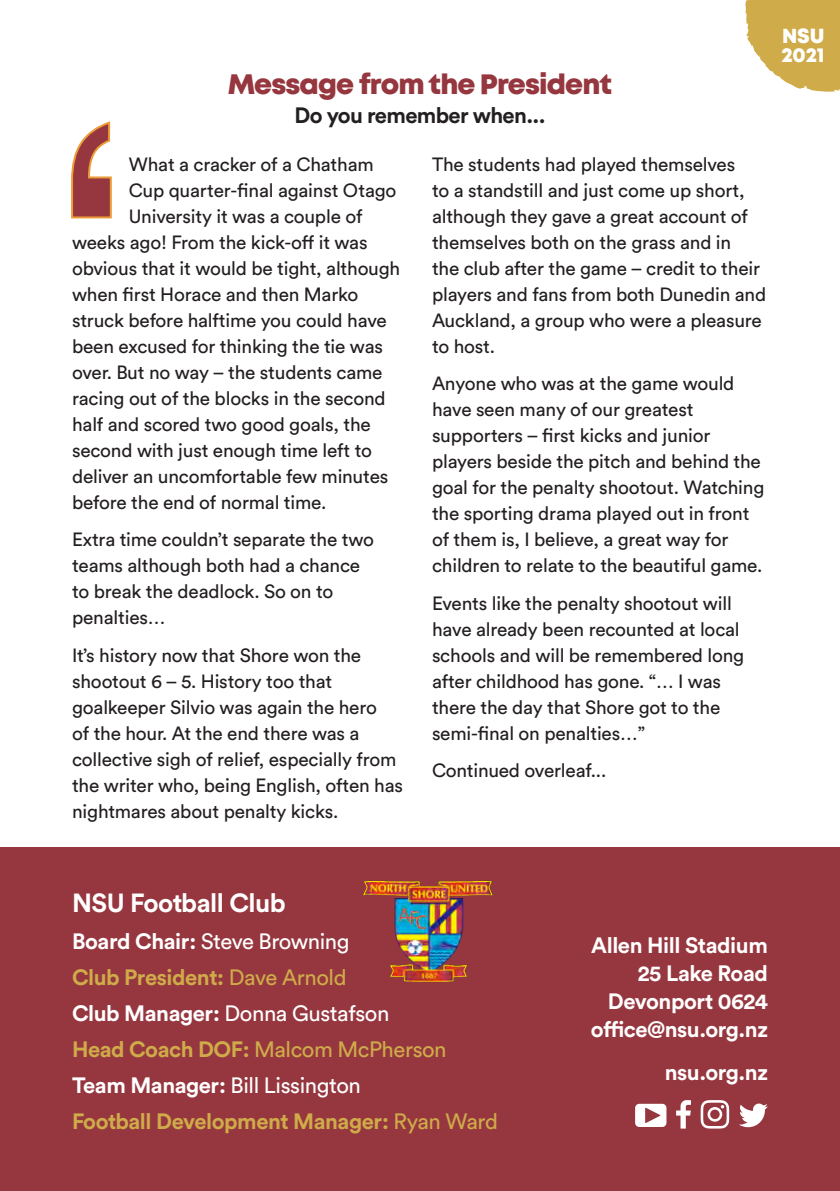
<style>
.page{position:relative;width:840px;height:1191px;background:#fff}
.page>*{position:absolute;margin:0;border:0;box-sizing:border-box;transform-origin:0 0}
.t1{font:800 28px "Mont";letter-spacing:-.03em;color:#96373f}
.t2{font:700 26px "Circular Std";letter-spacing:-.02em;color:#fff}
.t3{font:700 22px/36px "Circular Std";letter-spacing:-.02em;color:#cfab49}
.t4{font:700 22px "Circular Std";letter-spacing:-.02em;color:#fff}
.t5{font:22px "Circular Std";letter-spacing:-.02em;color:#fff}
.t6{font:22px "Circular Std";letter-spacing:-.02em;color:#cfab49}
.t7{font:700 22px "Circular Std";letter-spacing:-.03em;color:#231f20}
.t8{font:800 20.2px "Mont";letter-spacing:-.01em;color:#fff}
.Body_Copy_1{font:19px/26px "Circular Std";letter-spacing:-.01em;color:#231f20}
.s1{color:#fff}
.s2{font-weight:400;color:#fff}
.s3{font-weight:400}
.s4{font-weight:700}
</style>
<div class="page">
<div style="left:0;top:848px;width:839px;height:343px;background:#96373f"></div>
<svg style="left:745px;top:0;width:94px;height:92px"></svg>
<img style="left:363px;top:880px;width:130px;height:102px">
<svg style="left:71px;top:121px;width:41px;height:98px"></svg>
<svg style="left:739px;top:1103px;width:28px;height:24px"></svg>
<svg style="left:700px;top:1100px;width:28px;height:28px"></svg>
<svg style="left:676px;top:1100px;width:14px;height:28px"></svg>
<div style="left:634px;top:1103px;width:32px;height:24px;background:#fff;border-radius:4px"></div>
<svg style="left:645px;top:1107px;width:15px;height:16px"></svg>
<p class="t1" style="left:228px;top:71px;width:385px">Message from the President</p>
<p class="t7" style="left:294px;top:101px;width:252px">Do you remember when...</p>
<p class="Body_Copy_1" style="left:129px;top:151px;width:246px">What a cracker of a Chatham</p>
<p class="Body_Copy_1" style="left:129px;top:177px;width:269px">Cup quarter-final against Otago</p>
<p class="Body_Copy_1" style="left:129px;top:203px;width:235px">University it was a couple of</p>
<p class="Body_Copy_1" style="left:72px;top:229px;width:297px">weeks ago! From the kick-off it was</p>
<p class="Body_Copy_1" style="left:72px;top:255px;width:329px">obvious that it would be tight, although</p>
<p class="Body_Copy_1" style="left:72px;top:281px;width:287px">when first Horace and then Marko</p>
<p class="Body_Copy_1" style="left:72px;top:307px;width:316px">struck before halftime you could have</p>
<p class="Body_Copy_1" style="left:72px;top:333px;width:312px">been excused for thinking the tie was</p>
<p class="Body_Copy_1" style="left:72px;top:359px;width:312px">over. But no way – the students came</p>
<p class="Body_Copy_1" style="left:72px;top:385px;width:315px">racing out of the blocks in the second</p>
<p class="Body_Copy_1" style="left:72px;top:411px;width:300px">half and scored two good goals, the</p>
<p class="Body_Copy_1" style="left:72px;top:437px;width:301px">second with just enough time left to</p>
<p class="Body_Copy_1" style="left:72px;top:463px;width:317px">deliver an uncomfortable few minutes</p>
<p class="Body_Copy_1" style="left:72px;top:489px;width:255px">before the end of normal time.</p>
<p class="Body_Copy_1" style="left:72px;top:526px;width:303px">Extra time couldn’t separate the two teams although both had a chance to break the deadlock. So on to penalties…</p>
<p class="Body_Copy_1" style="left:72px;top:642px;width:332px">It’s history now that Shore won the shootout 6 – 5. History too that goalkeeper Silvio was again the hero<br>of the hour. At the end there was a collective sigh of relief, especially from the writer who, being English, often has nightmares about penalty kicks.</p>
<p class="Body_Copy_1" style="left:432px;top:151px;width:335px">The students had played themselves<br>to a standstill and just come up short, although they gave a great account of themselves both on the grass and in<br>the club after the game – credit to their players and fans from both Dunedin and Auckland, a group who were a pleasure to host.</p>
<p class="Body_Copy_1" style="left:432px;top:370px;width:334px">Anyone who was at the game would have seen many of our greatest supporters – first kicks and junior players beside the pitch and behind the goal for the penalty shootout. Watching the sporting drama played out in front of them is, I believe, a great way for children to relate to the beautiful game.</p>
<p class="Body_Copy_1" style="left:432px;top:589px;width:313px">Events like the penalty shootout will have already been recounted at local schools and will be remembered long after childhood has gone. “… I was there the day that Shore got to the semi-final on penalties…”</p>
<p class="Body_Copy_1" style="left:432px;top:757px;width:176px">Continued overleaf...</p>
<p class="t8" style="left:781px;top:26px;width:44px">NSU</p>
<p class="t8" style="left:781px;top:45px;width:45px">2021</p>
<p class="t2" style="left:72px;top:885px;width:215px">NSU Football Club</p>
<p class="t3" style="left:72px;top:922px;width:279px"><span class="s1">Board Chair:</span> <span class="s2">Steve Browning<br></span>Club President: <span class="s3">Dave Arnold</span></p>
<p class="t5" style="left:72px;top:999px;width:319px"><span class="s4">Club Manager:</span> Donna Gustafson</p>
<p class="t6" style="left:72px;top:1035px;width:376px"><span class="s4">Head Coach DOF:</span> Malcom McPherson</p>
<p class="t5" style="left:72px;top:1071px;width:290px"><span class="s4">Team Manager:</span> Bill Lissington</p>
<p class="t3" style="left:72px;top:1102px;width:427px">Football Development Manager: <span class="s3">Ryan Ward</span></p>
<p class="t4" style="left:591px;top:931px;width:178px">Allen Hill Stadium</p>
<p class="t4" style="left:637px;top:959px;width:132px">25 Lake Road</p>
<p class="t4" style="left:607px;top:987px;width:161px">Devonport 0624</p>
<p class="t4" style="left:590px;top:1015px;width:178px">office@nsu.org.nz</p>
<p class="t4" style="left:664px;top:1058px;width:104px">nsu.org.nz</p>
</div>
